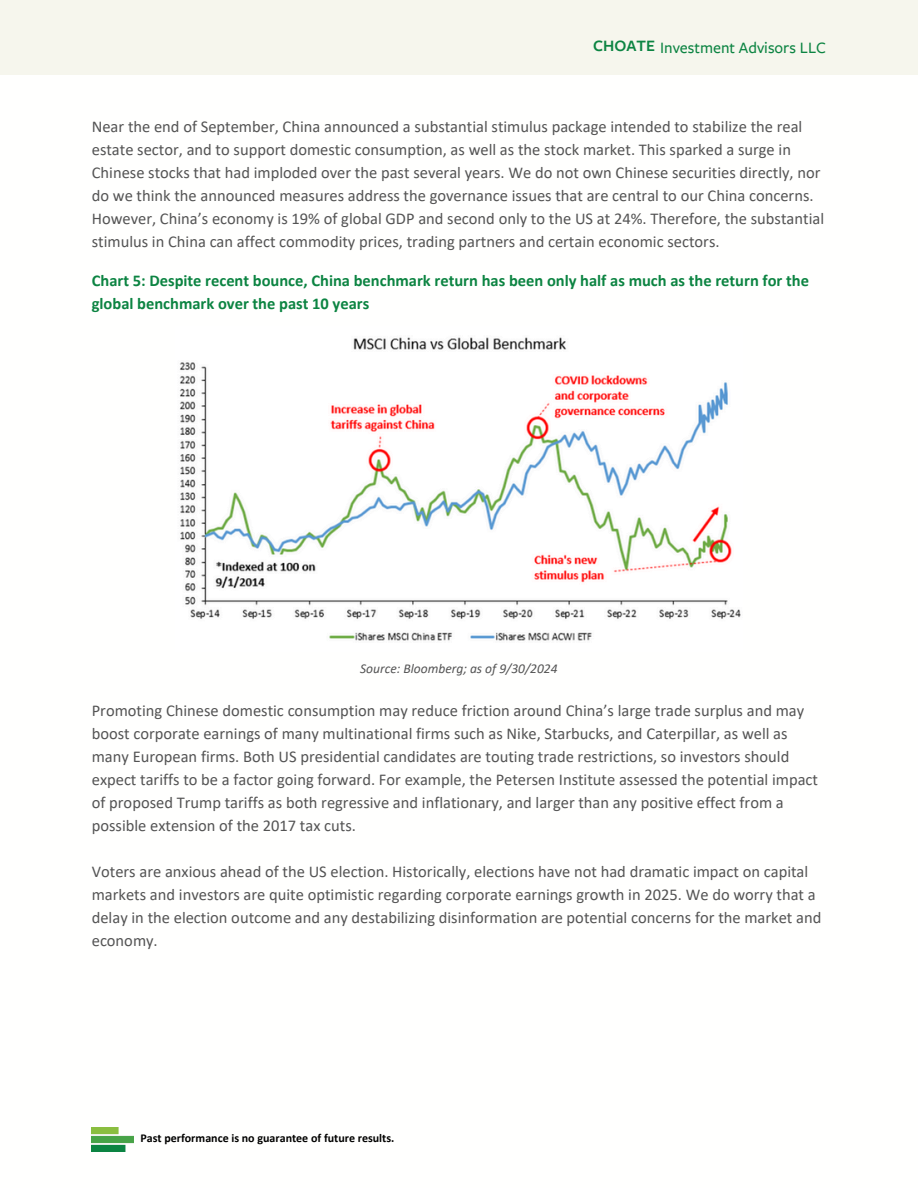
<style>
.page{position:relative;width:918px;height:1188px;background:#fff}
.page>*{position:absolute;margin:0;border:0;box-sizing:border-box;transform-origin:0 0}
.t1{font:16.5px/23px "Calibri";color:#545454}
.t2{font:700 16.5px/23px "Calibri";color:#0c8442}
.t3{font:500 16.5px "Freight Sans Pro";color:#0c8442}
.t4{font:600 16.5px "Freight Sans Pro";color:#0c8442}
.t5{font:italic 13.5px "Calibri";color:#545454}
.t6{font:700 12px "Calibri";color:#000}
</style>
<div class="page">
<div style="left:0;top:0;width:918px;height:74px;background:#f6f6ed"></div>
<img style="left:92px;top:1127px;width:41px;height:24px">
<img style="left:180px;top:337px;width:561px;height:304px">
<h3 class="t4" style="left:593px;top:35px;width:63px">CHOATE</h3>
<h1 class="t3" style="left:660px;top:39px;width:168px">Investment Advisors LLC</h1>
<h4 class="t1" style="left:92px;top:116px;width:734px">Near the end of September, China announced a substantial stimulus package intended to stabilize the real estate sector, and to support domestic consumption, as well as the stock market. This sparked a surge in Chinese stocks that had imploded over the past several years. We do not own Chinese securities directly, nor do we think the announced measures address the governance issues that are central to our China concerns.<br>However, China’s economy is 19% of global GDP and second only to the US at 24%. Therefore, the substantial stimulus in China can affect commodity prices, trading partners and certain economic sectors.</h4>
<h3 class="t2" style="left:92px;top:270px;width:719px">Chart 5: Despite recent bounce, China benchmark return has been only half as much as the return for the global benchmark over the past 10 years</h3>
<h3 class="t5" style="left:360px;top:663px;width:199px">Source: Bloomberg; as of 9/30/2024</h3>
<p class="t1" style="left:92px;top:700px;width:728px">Promoting Chinese domestic consumption may reduce friction around China’s large trade surplus and may boost corporate earnings of many multinational firms such as Nike, Starbucks, and Caterpillar, as well as many European firms. Both US presidential candidates are touting trade restrictions, so investors should expect tariffs to be a factor going forward. For example, the Petersen Institute assessed the potential impact of proposed Trump tariffs as both regressive and inflationary, and larger than any positive effect from a possible extension of the 2017 tax cuts.</p>
<p class="t1" style="left:92px;top:861px;width:731px">Voters are anxious ahead of the US election. Historically, elections have not had dramatic impact on capital markets and investors are quite optimistic regarding corporate earnings growth in 2025. We do worry that a delay in the election outcome and any destabilizing disinformation are potential concerns for the market and economy.</p>
<h3 class="t6" style="left:140px;top:1133px;width:255px">Past performance is no guarantee of future results.</h3>
</div>
